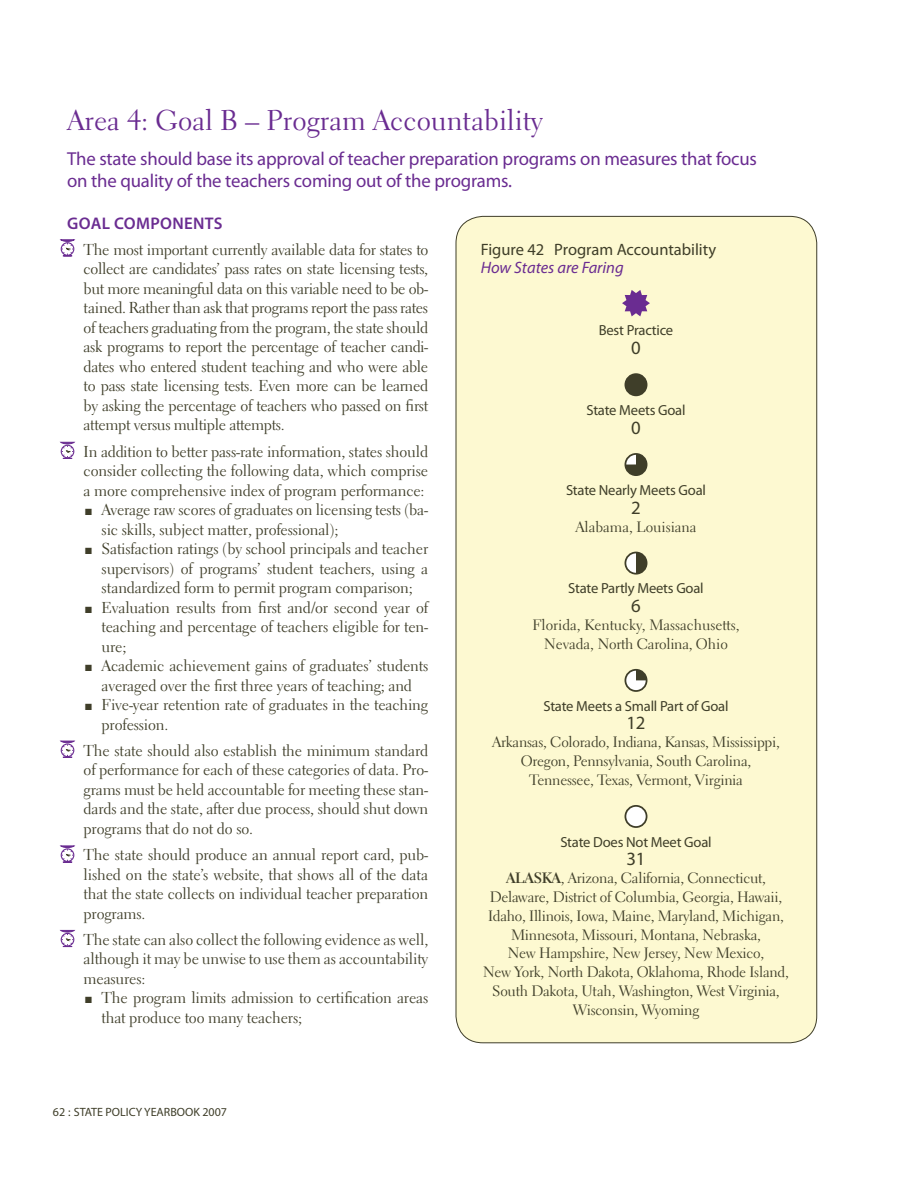
<style>
.page{position:relative;width:918px;height:1188px;background:#fff}
.page>*{position:absolute;margin:0;border:0;box-sizing:border-box;transform-origin:0 0}
.t1{font:28.5px "Electra LH";color:#6a2c91}
.t2{font:18.75px/21.8px "Myriad Pro";letter-spacing:-.01em;color:#6a2c91}
.t3{font:18.75px "Myriad Pro";color:#3f3e29}
.t4{font:600 16.8px "Myriad Pro";letter-spacing:.02em;color:#6a2c91}
.t5{font:16.5px "Myriad Pro";color:#3f3e29}
.t6{font:italic 16.5px "Myriad Pro";color:#6a2c91}
.t7{font:15.75px/19.5px "Electra LH";letter-spacing:-.01em;color:#3f3e29;text-align:justify}
.t8{font:15px/18.8px "Electra LH";letter-spacing:-.015em;color:#3f3e29;text-align:center}
.t9{font:14.7px "Myriad Pro";letter-spacing:-.015em;color:#3f3e29}
.t10{font:12px "Myriad";color:#3f3e29}
.s1{font-weight:700}
</style>
<div class="page">
<div style="left:456px;top:216px;width:361px;height:827px;background:#fdf9d1;border-radius:27px"></div>
<svg style="left:622px;top:290px;width:28px;height:26px"></svg>
<div style="left:626px;top:375px;width:20px;height:20px;background:#3f3e29;border-radius:50%"></div>
<div style="left:625px;top:373px;width:22px;height:23px;border:3px solid #3f3e29;border-radius:50%"></div>
<div style="left:626px;top:455px;width:20px;height:20px;background:#3f3e29;border-radius:50%"></div>
<div style="left:625px;top:453px;width:22px;height:23px;border:3px solid #3f3e29;border-radius:50%"></div>
<svg style="left:626px;top:455px;width:10px;height:10px"></svg>
<div style="left:626px;top:553px;width:20px;height:20px;background:#3f3e29;border-radius:50%"></div>
<div style="left:625px;top:552px;width:22px;height:23px;border:3px solid #3f3e29;border-radius:50%"></div>
<svg style="left:626px;top:553px;width:10px;height:20px"></svg>
<div style="left:625px;top:669px;width:22px;height:23px;border:3px solid #3f3e29;border-radius:50%"></div>
<svg style="left:626px;top:671px;width:20px;height:19px"></svg>
<div style="left:625px;top:805px;width:22px;height:23px;border:3px solid #3f3e29;border-radius:50%"></div>
<div style="left:626px;top:807px;width:20px;height:19px;background:#fff;border-radius:50%"></div>
<svg style="left:60px;top:239px;width:15px;height:18px"></svg>
<svg style="left:60px;top:442px;width:15px;height:17px"></svg>
<svg style="left:60px;top:740px;width:15px;height:18px"></svg>
<svg style="left:60px;top:845px;width:15px;height:18px"></svg>
<svg style="left:60px;top:930px;width:15px;height:17px"></svg>
<h1 class="t1" style="left:67px;top:103px;width:477px">Area 4: Goal B – Program Accountability</h1>
<p class="t2" style="left:67px;top:148px;width:691px">The state should base its approval of teacher preparation programs on measures that focus on the quality of the teachers coming out of the programs.</p>
<p class="t4" style="left:67px;top:212px;width:137px">GOAL COMPONENTS</p>
<p class="t7" style="left:84px;top:240px;width:346px">The most important currently available data for states to collect are candidates’ pass rates on state licensing tests, but more meaningful data on this variable need to be ob&shy;tained. Rather than ask that programs report the pass rates of teachers graduating from the program, the state should ask programs to report the percentage of teacher candi&shy;dates who entered student teaching and who were able to pass state licensing tests. Even more can be learned by asking the percentage of teachers who passed on first attempt versus multiple attempts.</p>
<p class="t7" style="left:84px;top:442px;width:346px">In addition to better pass-rate information, states should consider collecting the following data, which comprise a more comprehensive index of program performance:</p>
<p class="t7" style="left:102px;top:500px;width:328px;text-indent:-16px">■ Average raw scores of graduates on licensing tests (ba&shy;sic skills, subject matter, professional);</p>
<p class="t7" style="left:102px;top:539px;width:328px;text-indent:-16px">■ Satisfaction ratings (by school principals and teacher supervisors) of programs’ student teachers, using a standardized form to permit program comparison;</p>
<p class="t7" style="left:102px;top:598px;width:328px;text-indent:-16px">■ Evaluation results from first and/or second year of teaching and percentage of teachers eligible for ten&shy;ure;</p>
<p class="t7" style="left:85px;top:656px;width:345px;text-align:center">■ Academic achievement gains of graduates’ students averaged over the first three years of teaching; and</p>
<p class="t7" style="left:102px;top:695px;width:328px;text-indent:-16px">■ Five-year retention rate of graduates in the teaching profession.</p>
<p class="t7" style="left:84px;top:741px;width:346px">The state should also establish the minimum standard of performance for each of these categories of data. Pro&shy;grams must be held accountable for meeting these stan&shy;dards and the state, after due process, should shut down programs that do not do so.</p>
<p class="t7" style="left:84px;top:845px;width:346px">The state should produce an annual report card, pub&shy;lished on the state’s website, that shows all of the data that the state collects on individual teacher preparation programs.</p>
<p class="t7" style="left:84px;top:930px;width:346px">The state can also collect the following evidence as well, although it may be unwise to use them as accountability measures:</p>
<p class="t7" style="left:102px;top:988px;width:328px;text-indent:-16px">■ The program limits admission to certification areas that produce too many teachers;</p>
<p class="t10" style="left:53px;top:1106px;width:176px">62 : STATE POLICY YEARBOOK 2007</p>
<p class="t5" style="left:481px;top:240px;width:237px">Figure 42 Program Accountability</p>
<p class="t6" style="left:481px;top:258px;width:145px">How States are Faring</p>
<p class="t9" style="left:599px;top:321px;width:76px">Best Practice</p>
<p class="t3" style="left:631px;top:336px;width:11px">0</p>
<p class="t9" style="left:586px;top:401px;width:101px">State Meets Goal</p>
<p class="t3" style="left:631px;top:416px;width:11px">0</p>
<p class="t9" style="left:566px;top:481px;width:141px">State Nearly Meets Goal</p>
<p class="t3" style="left:631px;top:496px;width:11px">2</p>
<p class="t8" style="left:575px;top:517px;width:123px">Alabama, Louisiana</p>
<p class="t9" style="left:568px;top:579px;width:137px">State Partly Meets Goal</p>
<p class="t3" style="left:631px;top:594px;width:11px">6</p>
<p class="t8" style="left:532px;top:616px;width:209px">Florida, Kentucky, Massachusetts,<br>Nevada, North Carolina, Ohio</p>
<p class="t9" style="left:543px;top:697px;width:187px">State Meets a Small Part of Goal</p>
<p class="t3" style="left:627px;top:712px;width:20px">12</p>
<p class="t8" style="left:492px;top:733px;width:289px">Arkansas, Colorado, Indiana, Kansas, Mississippi,<br>Oregon, Pennsylvania, South Carolina,<br>Tennessee, Texas, Vermont, Virginia</p>
<p class="t9" style="left:560px;top:833px;width:153px">State Does Not Meet Goal</p>
<p class="t3" style="left:627px;top:848px;width:20px">31</p>
<p class="t8" style="left:483px;top:869px;width:307px"><span class="s1">ALASKA</span>, Arizona, California, Connecticut, Delaware, District of Columbia, Georgia, Hawaii, Idaho, Illinois, Iowa, Maine, Maryland, Michigan, Minnesota, Missouri, Montana, Nebraska,<br>New Hampshire, New Jersey, New Mexico,<br>New York, North Dakota, Oklahoma, Rhode Island, South Dakota, Utah, Washington, West Virginia, Wisconsin, Wyoming</p>
</div>
